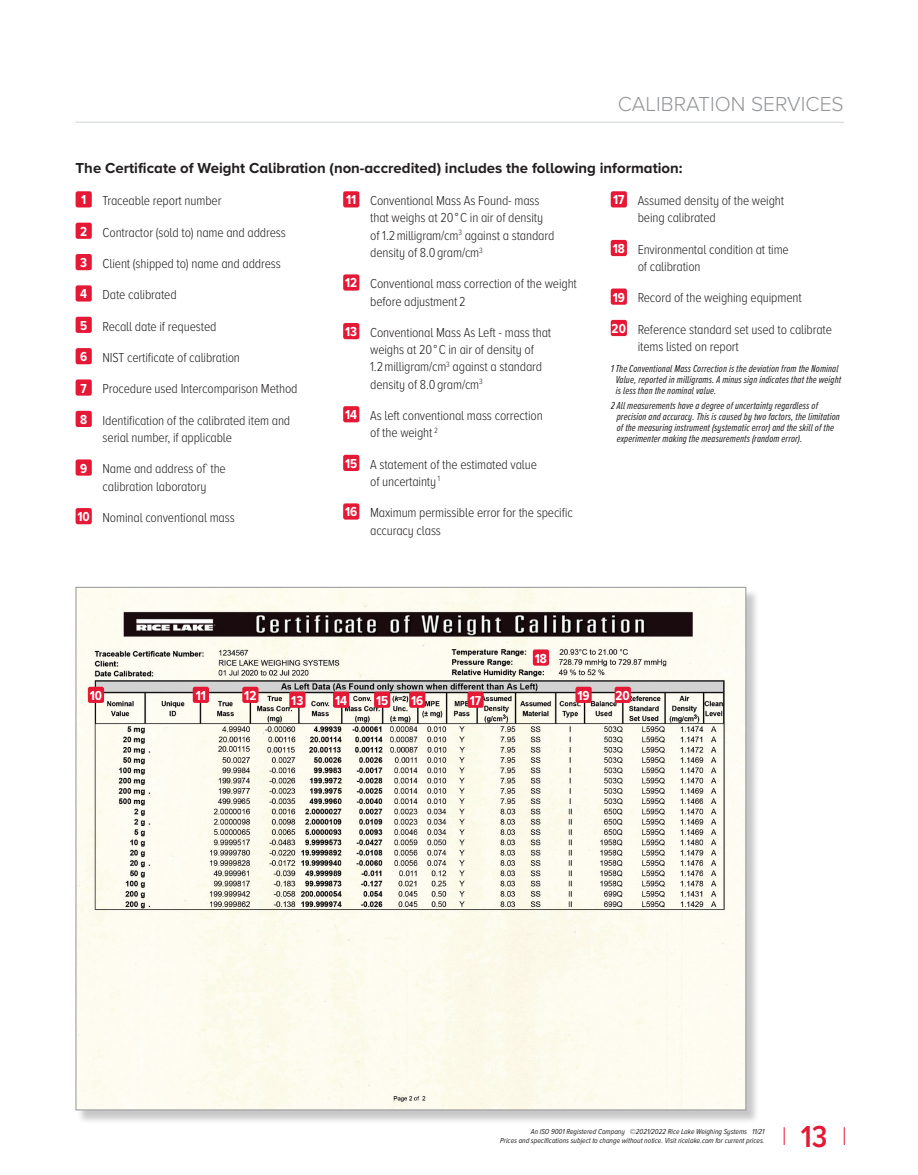
<style>
.page{position:relative;width:918px;height:1175px;background:#fff}
.page>*{position:absolute;margin:0;border:0;box-sizing:border-box;transform-origin:0 0}
.t1{font:600 31.5px "Proxima Nova A Cond";color:#e51836}
.t2{font:300 21px "Proxima Nova A";color:#939598}
.FM_Text_Sub_Head{font:700 15px "Proxima Nova A";color:#231f20}
.FM_Text{font:300 13.5px/17.2px "Proxima Nova A Cond";letter-spacing:-.01em;color:#231f20}
.t3{font:700 13.5px "Proxima Nova A Cond";color:#fff}
.FM_Foot_Note{font:italic 10.5px/11.2px "Proxima Nova A Ex Cn";letter-spacing:.01em;color:#231f20}
.t4{font:italic 7.5px/9px "Proxima Nova A Cond";color:#231f20;text-align:right}
</style>
<div class="page">
<div style="left:77px;top:588px;width:683px;height:535px;background:#231f20;opacity:.25"></div>
<img style="left:78px;top:589px;width:666px;height:519px">
<div style="left:533px;top:649px;width:16px;height:16px;background:#e51836;border-radius:2px"></div>
<div style="left:88px;top:686px;width:16px;height:17px;background:#e51836;border-radius:2px"></div>
<div style="left:193px;top:686px;width:16px;height:17px;background:#e51836;border-radius:2px"></div>
<div style="left:242px;top:686px;width:17px;height:17px;background:#e51836;border-radius:2px"></div>
<div style="left:289px;top:691px;width:16px;height:17px;background:#e51836;border-radius:2px"></div>
<div style="left:333px;top:691px;width:16px;height:17px;background:#e51836;border-radius:2px"></div>
<div style="left:374px;top:691px;width:16px;height:17px;background:#e51836;border-radius:2px"></div>
<div style="left:409px;top:691px;width:16px;height:17px;background:#e51836;border-radius:2px"></div>
<div style="left:467px;top:691px;width:17px;height:17px;background:#e51836;border-radius:2px"></div>
<div style="left:575px;top:686px;width:17px;height:17px;background:#e51836;border-radius:2px"></div>
<div style="left:615px;top:686px;width:16px;height:17px;background:#e51836;border-radius:2px"></div>
<hr style="left:76px;top:122px;width:768px;height:1px;background:#d1d2d4">
<svg style="left:784px;top:1127px;width:1px;height:18px"></svg>
<svg style="left:844px;top:1127px;width:1px;height:18px"></svg>
<div style="left:76px;top:191px;width:16px;height:16px;background:#e51836;border-radius:2px"></div>
<div style="left:76px;top:223px;width:16px;height:16px;background:#e51836;border-radius:2px"></div>
<div style="left:76px;top:254px;width:16px;height:16px;background:#e51836;border-radius:2px"></div>
<div style="left:76px;top:285px;width:16px;height:16px;background:#e51836;border-radius:2px"></div>
<div style="left:76px;top:317px;width:16px;height:16px;background:#e51836;border-radius:2px"></div>
<div style="left:76px;top:348px;width:16px;height:16px;background:#e51836;border-radius:2px"></div>
<div style="left:76px;top:379px;width:16px;height:16px;background:#e51836;border-radius:2px"></div>
<div style="left:76px;top:411px;width:16px;height:16px;background:#e51836;border-radius:2px"></div>
<div style="left:76px;top:459px;width:16px;height:16px;background:#e51836;border-radius:2px"></div>
<div style="left:76px;top:508px;width:16px;height:16px;background:#e51836;border-radius:2px"></div>
<div style="left:343px;top:191px;width:16px;height:16px;background:#e51836;border-radius:2px"></div>
<div style="left:343px;top:274px;width:16px;height:16px;background:#e51836;border-radius:2px"></div>
<div style="left:343px;top:323px;width:16px;height:16px;background:#e51836;border-radius:2px"></div>
<div style="left:343px;top:406px;width:16px;height:16px;background:#e51836;border-radius:2px"></div>
<div style="left:343px;top:455px;width:16px;height:16px;background:#e51836;border-radius:2px"></div>
<div style="left:343px;top:503px;width:16px;height:16px;background:#e51836;border-radius:2px"></div>
<div style="left:611px;top:191px;width:16px;height:16px;background:#e51836;border-radius:2px"></div>
<div style="left:611px;top:240px;width:16px;height:16px;background:#e51836;border-radius:2px"></div>
<div style="left:611px;top:288px;width:16px;height:17px;background:#e51836;border-radius:2px"></div>
<div style="left:611px;top:320px;width:16px;height:16px;background:#e51836;border-radius:2px"></div>
<h2 class="t2" style="left:618px;top:88px;width:227px">CALIBRATION SERVICES</h2>
<p class="FM_Text_Sub_Head" style="left:76px;top:157px;width:609px">The Certificate of Weight Calibration (non-accredited) includes the following information:</p>
<p class="t3" style="left:81px;top:190px;width:7px">1</p>
<p class="FM_Text" style="left:103px;top:191px;width:120px">Traceable report number</p>
<p class="t3" style="left:80px;top:221px;width:9px">2</p>
<p class="FM_Text" style="left:103px;top:223px;width:185px">Contractor (sold to) name and address</p>
<p class="t3" style="left:80px;top:253px;width:8px">3</p>
<p class="FM_Text" style="left:103px;top:254px;width:180px">Client (shipped to) name and address</p>
<p class="t3" style="left:80px;top:284px;width:8px">4</p>
<p class="FM_Text" style="left:103px;top:285px;width:76px">Date calibrated</p>
<p class="t3" style="left:80px;top:315px;width:9px">5</p>
<p class="FM_Text" style="left:103px;top:317px;width:115px">Recall date if requested</p>
<p class="t3" style="left:80px;top:347px;width:9px">6</p>
<p class="FM_Text" style="left:103px;top:348px;width:139px">NIST certificate of calibration</p>
<p class="t3" style="left:80px;top:378px;width:8px">7</p>
<p class="FM_Text" style="left:103px;top:379px;width:196px">Procedure used Intercomparison Method</p>
<p class="t3" style="left:80px;top:409px;width:9px">8</p>
<p class="FM_Text" style="left:103px;top:411px;width:189px">Identification of the calibrated item and serial number, if applicable</p>
<p class="t3" style="left:80px;top:458px;width:9px">9</p>
<p class="FM_Text" style="left:103px;top:459px;width:125px">Name and address of` the calibration laboratory</p>
<p class="t3" style="left:77px;top:506px;width:14px">10</p>
<p class="FM_Text" style="left:103px;top:508px;width:134px">Nominal conventional mass</p>
<p class="t3" style="left:346px;top:190px;width:12px">11</p>
<p class="FM_Text" style="left:370px;top:191px;width:186px">Conventional Mass As Found- mass that weighs at 20 ° C in air of density of 1.2 milligram/cm<sup>3</sup> against a standard density of 8.0 gram/cm<sup>3</sup></p>
<p class="t3" style="left:345px;top:273px;width:14px">12</p>
<p class="FM_Text" style="left:370px;top:274px;width:208px">Conventional mass correction of the weight before adjustment 2</p>
<p class="t3" style="left:345px;top:322px;width:14px">13</p>
<p class="FM_Text" style="left:370px;top:323px;width:183px">Conventional Mass As Left - mass that weighs at 20 ° C in air of density of<br>1.2 milligram/cm<sup>3</sup> against a standard density of 8.0 gram/cm<sup>3</sup></p>
<p class="t3" style="left:345px;top:405px;width:14px">14</p>
<p class="FM_Text" style="left:370px;top:406px;width:174px">As left conventional mass correction of the weight <sup>2</sup></p>
<p class="t3" style="left:345px;top:453px;width:14px">15</p>
<p class="FM_Text" style="left:370px;top:455px;width:168px">A statement of the estimated value of uncertainty <sup>1</sup></p>
<p class="t3" style="left:345px;top:502px;width:14px">16</p>
<p class="FM_Text" style="left:370px;top:503px;width:204px">Maximum permissible error for the specific accuracy class</p>
<p class="t3" style="left:613px;top:190px;width:13px">17</p>
<p class="FM_Text" style="left:638px;top:191px;width:148px">Assumed density of the weight being calibrated</p>
<p class="t3" style="left:613px;top:238px;width:14px">18</p>
<p class="FM_Text" style="left:638px;top:240px;width:153px">Environmental condition at time of calibration</p>
<p class="t3" style="left:613px;top:287px;width:14px">19</p>
<p class="FM_Text" style="left:638px;top:289px;width:166px">Record of the weighing equipment</p>
<p class="t3" style="left:612px;top:318px;width:16px">20</p>
<p class="FM_Text" style="left:638px;top:320px;width:196px">Reference standard set used to calibrate items listed on report</p>
<p class="FM_Foot_Note" style="left:616px;top:362px;width:227px;text-indent:-5px">1 The Conventional Mass Correction is the deviation from the Nominal<br>Value, reported in milligrams. A minus sign indicates that the weight is less than the nominal value.</p>
<p class="FM_Foot_Note" style="left:617px;top:399px;width:225px;text-indent:-6px">2 All measurements have a degree of uncertainty regardless of precision and accuracy. This is caused by two factors, the limitation of the measuring instrument (systematic error) and the skill of the experimenter making the measurements (random error).</p>
<p class="t3" style="left:90px;top:685px;width:14px">10</p>
<p class="t3" style="left:196px;top:685px;width:12px">11</p>
<p class="t3" style="left:244px;top:685px;width:14px">12</p>
<p class="t3" style="left:291px;top:690px;width:14px">13</p>
<p class="t3" style="left:335px;top:690px;width:14px">14</p>
<p class="t3" style="left:376px;top:690px;width:14px">15</p>
<p class="t3" style="left:411px;top:690px;width:14px">16</p>
<p class="t3" style="left:470px;top:690px;width:13px">17</p>
<p class="t3" style="left:535px;top:648px;width:14px">18</p>
<p class="t3" style="left:577px;top:685px;width:14px">19</p>
<p class="t3" style="left:616px;top:685px;width:16px">20</p>
<p class="t4" style="left:500px;top:1126px;width:266px">An ISO 9001 Registered Company © 2021/2022 Rice Lake Weighing Systems 11/21<br>Prices and specifications subject to change without notice. Visit ricelake.com for current prices.</p>
<h1 class="t1" style="left:801px;top:1112px;width:28px">13</h1>
</div>
